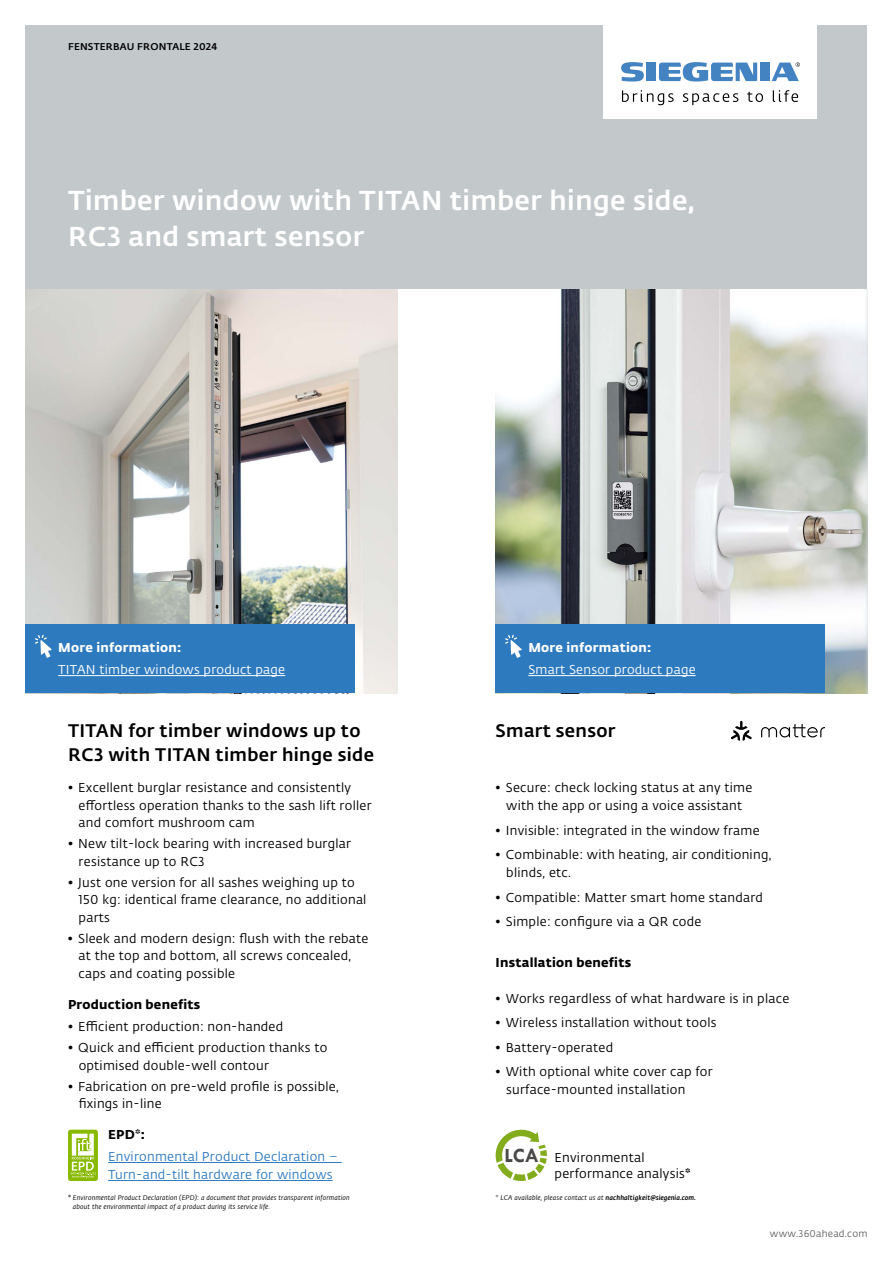
<style>
.page{position:relative;width:893px;height:1263px;background:#fff}
.page>*{position:absolute;margin:0;border:0;box-sizing:border-box;transform-origin:0 0}
.t1{font:500 27px/36px "Fedra Sans Alt Pro";letter-spacing:.02em;color:#fff}
.t2{font:700 20.4px "Tw Cen";color:#494948}
.t3{font:500 18px/24px "Fedra Sans Alt Pro";letter-spacing:.02em;color:#000}
.t4{font:12.75px/17.2px "Fedra Sans Alt Pro";letter-spacing:.02em;color:#000}
.t5{font:12.75px/18px "Fedra Sans Alt Pro";letter-spacing:.02em;color:#2e7abf}
.t6{font:12.75px "Fedra Sans Alt Pro";letter-spacing:.02em;color:#fff}
.t7{font:700 12.75px "Fedra Sans Alt Pro";letter-spacing:.02em;color:#000}
.t8{font:700 12.75px "Fedra Sans Alt Pro";letter-spacing:.02em;color:#fff}
.t9{font:500 9.75px "Fedra Sans Alt Pro";letter-spacing:.02em;color:#000}
.t10{font:9.75px "Fedra Sans Alt Pro";letter-spacing:.02em;color:#636362}
.t11{font:italic 6.75px/9px "Fedra Sans Alt Pro";letter-spacing:.02em;color:#000}
.s1{font-weight:700;font-style:normal}
.s2{font-weight:700}
.s3{font-weight:500}
</style>
<div class="page">
<div style="left:26px;top:26px;width:841px;height:263px;background:#c3c9cb"></div>
<div style="left:603px;top:0;width:213px;height:118px;background:#fff"></div>
<svg style="left:622px;top:90px;width:52px;height:15px"></svg>
<svg style="left:683px;top:93px;width:55px;height:12px"></svg>
<svg style="left:747px;top:92px;width:16px;height:10px"></svg>
<svg style="left:773px;top:90px;width:25px;height:12px"></svg>
<div style="left:646px;top:63px;width:10px;height:18px;background:#4483c2"></div>
<svg style="left:621px;top:62px;width:23px;height:20px"></svg>
<div style="left:760px;top:63px;width:10px;height:18px;background:#4483c2"></div>
<svg style="left:659px;top:62px;width:98px;height:20px"></svg>
<svg style="left:772px;top:62px;width:28px;height:19px"></svg>
<img style="left:26px;top:289px;width:371px;height:404px">
<img style="left:496px;top:289px;width:371px;height:404px">
<svg style="left:731px;top:721px;width:94px;height:20px"></svg>
<div style="left:496px;top:625px;width:329px;height:68px;background:#2e7abf"></div>
<div style="left:26px;top:625px;width:329px;height:68px;background:#2e7abf"></div>
<hr style="left:528px;top:675px;width:168px;height:1px;background:#fff">
<hr style="left:58px;top:675px;width:227px;height:1px;background:#fff">
<svg style="left:505px;top:635px;width:17px;height:23px"></svg>
<svg style="left:35px;top:635px;width:17px;height:23px"></svg>
<div style="left:68px;top:1130px;width:30px;height:51px;background:#88ba00;border-radius:3px"></div>
<svg style="left:71px;top:1134px;width:25px;height:44px"></svg>
<svg style="left:495px;top:1129px;width:52px;height:52px"></svg>
<hr style="left:108px;top:1162px;width:234px;height:1px;background:#2e7abf">
<hr style="left:108px;top:1180px;width:225px;height:1px;background:#2e7abf">
<p class="t9" style="left:68px;top:39px;width:151px">FENSTERBAU FRONTALE 2024</p>
<h1 class="t1" style="left:68px;top:181px;width:628px">Timber window with TITAN timber hinge side,<br>RC3 and smart sensor</h1>
<p class="t8" style="left:58px;top:637px;width:124px">More information:</p>
<p class="t6" style="left:58px;top:661px;width:228px">TITAN timber windows product page</p>
<h3 class="t3" style="left:68px;top:717px;width:307px">TITAN for timber windows up to<br>RC3 with TITAN timber hinge side</h3>
<p class="t4" style="left:79px;top:779px;width:294px;text-indent:-11px">• Excellent burglar resistance and consistently effortless operation thanks to the sash lift roller and comfort mushroom cam</p>
<p class="t4" style="left:79px;top:835px;width:274px;text-indent:-11px">• New tilt-lock bearing with increased burglar resistance up to RC3</p>
<p class="t4" style="left:79px;top:874px;width:289px;text-indent:-11px">• Just one version for all sashes weighing up to<br>150 kg: identical frame clearance, no additional parts</p>
<p class="t4" style="left:79px;top:930px;width:291px;text-indent:-11px">• Sleek and modern design: flush with the rebate at the top and bottom, all screws concealed, caps and coating possible</p>
<p class="t7" style="left:68px;top:994px;width:134px">Production benefits</p>
<p class="t4" style="left:68px;top:1017px;width:217px">• Efficient production: non-handed</p>
<p class="t4" style="left:79px;top:1039px;width:250px;text-indent:-11px">• Quick and efficient production thanks to optimised double-well contour</p>
<p class="t4" style="left:79px;top:1077px;width:262px;text-indent:-11px">• Fabrication on pre-weld profile is possible, fixings in-line</p>
<p class="t7" style="left:108px;top:1124px;width:38px">EPD*:</p>
<p class="t5" style="left:108px;top:1147px;width:231px">Environmental Product Declaration –<br>Turn-and-tilt hardware for windows</p>
<p class="t11" style="left:73px;top:1193px;width:278px;text-indent:-5px"><span class="s1">*</span> Environmental Product Declaration (EPD): a document that provides transparent information about the environmental impact of a product during its service life.</p>
<p class="t8" style="left:528px;top:637px;width:124px">More information:</p>
<p class="t6" style="left:528px;top:661px;width:169px">Smart Sensor product page</p>
<h3 class="t3" style="left:496px;top:717px;width:122px">Smart sensor</h3>
<p class="t4" style="left:496px;top:778px;width:258px;line-height:18px;text-align:center">• Secure: check locking status at any time with the app or using a voice assistant</p>
<p class="t4" style="left:496px;top:821px;width:266px">• Invisible: integrated in the window frame</p>
<p class="t4" style="left:506px;top:845px;width:267px;line-height:18px;text-indent:-11px">• Combinable: with heating, air conditioning, blinds, etc.</p>
<p class="t4" style="left:496px;top:888px;width:269px">• Compatible: Matter smart home standard</p>
<p class="t4" style="left:496px;top:912px;width:207px">• Simple: configure via a QR code</p>
<p class="t7" style="left:496px;top:952px;width:137px">Installation benefits</p>
<p class="t4" style="left:496px;top:989px;width:295px">• Works regardless of what hardware is in place</p>
<p class="t4" style="left:496px;top:1014px;width:222px">• Wireless installation without tools</p>
<p class="t4" style="left:496px;top:1038px;width:119px">• Battery-operated</p>
<p class="t4" style="left:506px;top:1062px;width:208px;line-height:18px;text-indent:-11px">• With optional white cover cap for surface-mounted installation</p>
<h2 class="t2" style="left:504px;top:1143px;width:36px">LCA</h2>
<p class="t4" style="left:555px;top:1149px;width:138px;line-height:15.8px">Environmental performance analysis<span class="s2">*</span></p>
<p class="t11" style="left:496px;top:1193px;width:202px">* LCA available, please contact us at <span class="s3">nachhaltigkeit@siegenia.com.</span></p>
<p class="t10" style="left:770px;top:1227px;width:99px">www.360ahead.com</p>
</div>
